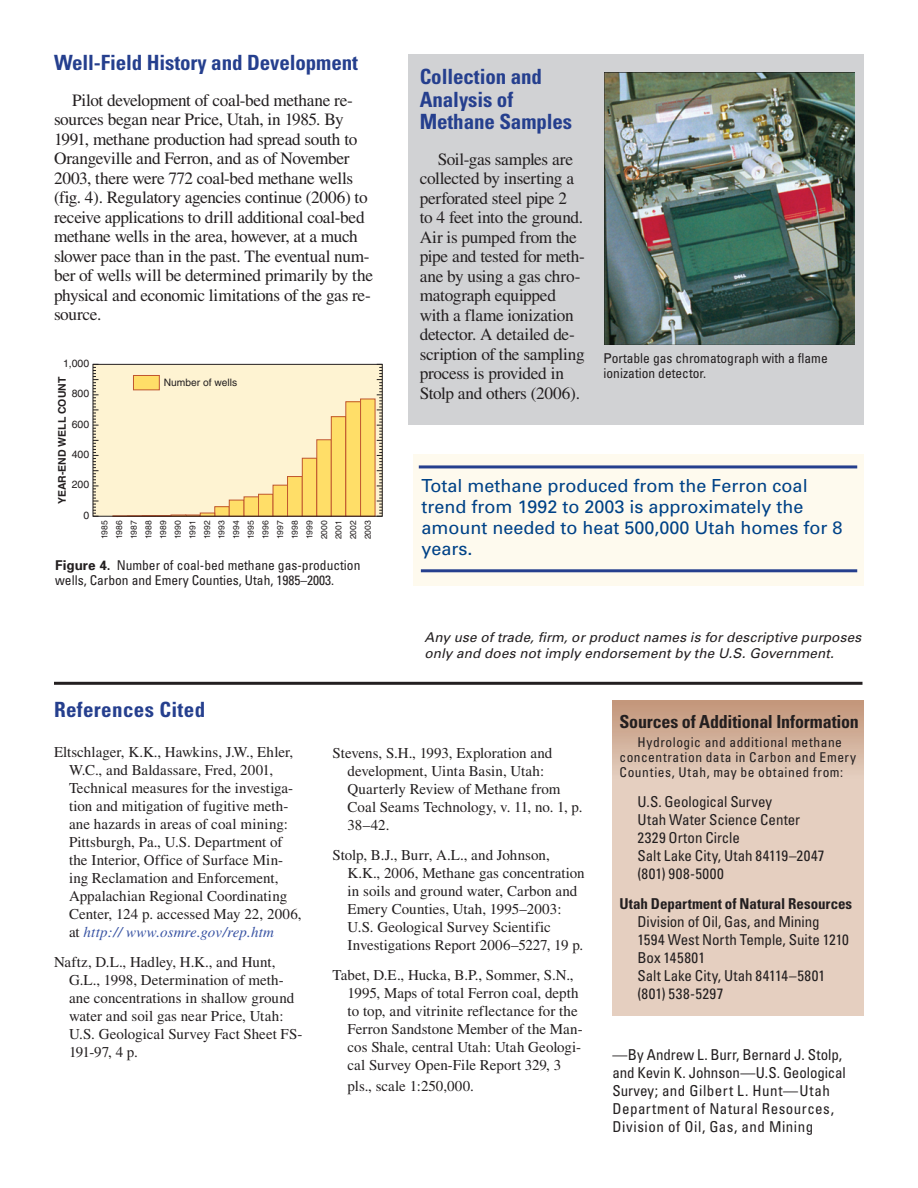
<style>
.page{position:relative;width:918px;height:1188px;background:#fff}
.page>*{position:absolute;margin:0;border:0;box-sizing:border-box;transform-origin:0 0}
.Heading_1{font:700 condensed 21px/22.5px "Univers";letter-spacing:-.005em;color:#253f8e}
.Heading_1-2{font:700 condensed 21px "Univers";letter-spacing:.015em;color:#253f8e}
.Sidebar_Title{font:18px/21px "Univers";color:#004287}
.t1{font:700 condensed 18px "Univers";letter-spacing:-.01em;color:#231f20}
.Body_Text{font:17.25px/19.5px "Times";letter-spacing:-.02em;color:#231f20}
.t2{font:15px/18px "Times";color:#231f20}
.Authors{font:condensed 15px "Univers";letter-spacing:.005em;color:#231f20}
.Authors-2{font:condensed 15px/18px "Univers";letter-spacing:.03em;color:#231f20}
.t3{font:700 condensed 15px "Univers";color:#231f20}
.Authors-3{font:condensed 15px "Univers";letter-spacing:.035em;color:#231f20}
.t4{font:condensed 13.5px/15px "Univers";color:#231f20}
.t5{font:italic 13.5px/16.2px "Univers";letter-spacing:.01em;color:#231f20}
.t6{font:condensed 13.5px/15px "Univers";letter-spacing:.04em;color:#231f20}
.t7{font:10.5px "Helvetica";color:#231f20}
.t8{font:700 10.5px "Helvetica";color:#231f20}
.t9{font:10.2px "Helvetica";color:#231f20}
.t10{font:8.55px/14.5px "Helvetica";color:#231f20;text-align:justify}
.s1{font-weight:700;font-stretch:normal}
.s2{font-stretch:normal}
.s3{font-style:italic;color:#3853a3}
</style>
<div class="page">
<div style="left:408px;top:54px;width:456px;height:370px;background:#d1d2d4"></div>
<div style="left:413px;top:454px;width:451px;height:132px;background:#fefaee"></div>
<hr style="left:419px;top:465px;width:438px;height:3px;background:#253f8e">
<hr style="left:421px;top:569px;width:436px;height:3px;background:#253f8e">
<div style="left:93px;top:364px;width:289px;height:152px;background:#fef3d2"></div>
<svg style="left:95px;top:366px;width:4px;height:148px"></svg>
<svg style="left:377px;top:366px;width:4px;height:148px"></svg>
<div style="left:215px;top:507px;width:14px;height:9px;background:#ffde68"></div>
<div style="left:214px;top:506px;width:16px;height:11px;border:1px solid #c0562f"></div>
<div style="left:229px;top:500px;width:15px;height:16px;background:#ffde68"></div>
<div style="left:229px;top:500px;width:15px;height:17px;border:1px solid #c0562f"></div>
<div style="left:244px;top:497px;width:15px;height:19px;background:#ffde68"></div>
<div style="left:244px;top:496px;width:15px;height:21px;border:1px solid #c0562f"></div>
<div style="left:259px;top:494px;width:14px;height:22px;background:#ffde68"></div>
<div style="left:258px;top:494px;width:15px;height:23px;border:1px solid #c0562f"></div>
<div style="left:273px;top:485px;width:15px;height:31px;background:#ffde68"></div>
<div style="left:288px;top:477px;width:14px;height:39px;background:#ffde68"></div>
<div style="left:287px;top:476px;width:16px;height:41px;border:1px solid #c0562f"></div>
<div style="left:302px;top:458px;width:15px;height:58px;background:#ffde68"></div>
<div style="left:302px;top:458px;width:15px;height:59px;border:1px solid #c0562f"></div>
<div style="left:317px;top:440px;width:14px;height:76px;background:#ffde68"></div>
<div style="left:316px;top:439px;width:16px;height:78px;border:1px solid #c0562f"></div>
<div style="left:331px;top:417px;width:15px;height:99px;background:#ffde68"></div>
<div style="left:331px;top:416px;width:15px;height:101px;border:1px solid #c0562f"></div>
<div style="left:346px;top:402px;width:15px;height:114px;background:#ffde68"></div>
<div style="left:345px;top:401px;width:16px;height:116px;border:1px solid #c0562f"></div>
<div style="left:361px;top:399px;width:14px;height:117px;background:#ffde68"></div>
<div style="left:360px;top:399px;width:15px;height:118px;border:1px solid #c0562f"></div>
<div style="left:133px;top:375px;width:26px;height:15px;background:#ffde68"></div>
<div style="left:133px;top:375px;width:27px;height:15px;border:1px solid #c0562f"></div>
<div style="left:93px;top:364px;width:290px;height:153px;border:1px solid #231f20"></div>
<img style="left:605px;top:73px;width:250px;height:271px">
<hr style="left:54px;top:682px;width:808px;height:3px;background:#231f20">
<svg style="left:612px;top:700px;width:252px;height:316px;background:#e0c7b6"></svg>
<p class="Heading_1" style="left:54px;top:51px;width:305px">Well-Field History and Development</p>
<p class="Body_Text" style="left:54px;top:90px;width:321px;text-indent:18px">Pilot development of coal-bed methane re&shy;sources began near Price, Utah, in 1985. By 1991, methane production had spread south to Orangeville and Ferron, and as of November 2003, there were 772 coal-bed methane wells (fig. 4). Regulatory agencies continue (2006) to receive applications to drill additional coal-bed methane wells in the area, however, at a much slower pace than in the past. The eventual num&shy;ber of wells will be determined primarily by the physical and economic limitations of the gas re&shy;source.</p>
<p class="t7" style="left:63px;top:357px;width:28px">1,000</p>
<p class="t8" style="left:56px;top:504px;width:129px;rotate:-90deg">YEAR-END WELL COUNT</p>
<p class="t9" style="left:164px;top:376px;width:75px">Number of wells</p>
<p class="t7" style="left:72px;top:387px;width:19px">800</p>
<p class="t7" style="left:72px;top:418px;width:19px">600</p>
<p class="t7" style="left:72px;top:448px;width:19px">400</p>
<p class="t7" style="left:72px;top:479px;width:19px">200</p>
<p class="t7" style="left:83px;top:509px;width:7px">0</p>
<p class="t10" style="left:97px;top:539px;width:21px;rotate:-90deg">1985<br>1986<br>1987<br>1988<br>1989<br>1990<br>1991<br>1992<br>1993<br>1994<br>1995<br>1996<br>1997<br>1998<br>1999<br>2000<br>2001<br>2002<br>2003</p>
<p class="t4" style="left:55px;top:557px;width:307px"><span class="s1">Figure 4.</span> Number of coal-bed methane gas-production wells, Carbon and Emery Counties, Utah, 1985–2003.</p>
<p class="Heading_1" style="left:420px;top:65px;width:154px">Collection and<br>Analysis of<br>Methane Samples</p>
<p class="Body_Text" style="left:420px;top:149px;width:167px;text-indent:18px">Soil-gas samples are collected by inserting a perforated steel pipe 2<br>to 4 feet into the ground.<br>Air is pumped from the pipe and tested for meth&shy;ane by using a gas chro&shy;matograph equipped with a flame ionization detector. A detailed de&shy;scription of the sampling process is provided in<br>Stolp and others (2006).</p>
<p class="t4" style="left:604px;top:350px;width:226px"><span class="s2">P</span>ortable gas chromatograph with a flame ionization detector.</p>
<p class="Sidebar_Title" style="left:422px;top:475px;width:423px">Total methane produced from the Ferron coal trend from 1992 to 2003 is approximately the amount needed to heat 500,000 Utah homes for 8 years.</p>
<p class="t5" style="left:424px;top:629px;width:438px">Any use of trade, firm, or product names is for descriptive purposes only and does not imply endorsement by the U.S. Government.</p>
<p class="Heading_1-2" style="left:54px;top:697px;width:153px">References Cited</p>
<p class="t2" style="left:69px;top:743px;width:234px;text-indent:-15px">Eltschlager, K.K., Hawkins, J.W., Ehler, W.C., and Baldassare, Fred, 2001, Technical measures for the investiga&shy;tion and mitigation of fugitive meth&shy;ane hazards in areas of coal mining:<br>Pittsburgh, Pa., U.S. Department of the Interior, Office of Surface Min&shy;ing Reclamation and Enforcement, Appalachian Regional Coordinating Center, 124 p. accessed May 22, 2006, at <span class="s3">http:// www.osmre.gov/rep.htm</span></p>
<p class="t2" style="left:69px;top:953px;width:235px;text-indent:-15px">Naftz, D.L., Hadley, H.K., and Hunt,<br>G.L., 1998, Determination of meth&shy;ane concentrations in shallow ground water and soil gas near Price, Utah:<br>U.S. Geological Survey Fact Sheet FS-<br>191-97, 4 p.</p>
<p class="t2" style="left:348px;top:744px;width:237px;text-indent:-15px">Stevens, S.H., 1993, Exploration and development, Uinta Basin, Utah:<br>Quarterly Review of Methane from<br>Coal Seams Technology, v. 11, no. 1, p.<br>38–42.</p>
<p class="t2" style="left:348px;top:846px;width:239px;text-indent:-15px">Stolp, B.J., Burr, A.L., and Johnson, K.K., 2006, Methane gas concentration in soils and ground water, Carbon and Emery Counties, Utah, 1995–2003:<br>U.S. Geological Survey Scientific Investigations Report 2006–5227, 19 p.</p>
<p class="t2" style="left:348px;top:966px;width:237px;text-indent:-15px">Tabet, D.E., Hucka, B.P., Sommer, S.N., 1995, Maps of total Ferron coal, depth to top, and vitrinite reflectance for the Ferron Sandstone Member of the Man&shy;cos Shale, central Utah: Utah Geologi&shy;cal Survey Open-File Report 329, 3</p>
<p class="t2" style="left:348px;top:1077px;width:128px">pls., scale 1:250,000.</p>
<p class="t1" style="left:620px;top:711px;width:241px">Sources of Additional Information</p>
<p class="t6" style="left:620px;top:734px;width:238px;text-indent:18px">Hydrologic and additional methane concentration data in Carbon and Emery<br>Counties, Utah, may be obtained from:</p>
<p class="Authors" style="left:638px;top:792px;width:136px">U.S. Geological Survey</p>
<p class="Authors" style="left:638px;top:810px;width:164px">Utah Water Science Center</p>
<p class="Authors" style="left:638px;top:828px;width:104px">2329 Orton Circle</p>
<p class="Authors" style="left:638px;top:846px;width:188px">Salt Lake City, Utah 84119–2047</p>
<p class="Authors-3" style="left:638px;top:864px;width:88px">(801) 908-5000</p>
<p class="t3" style="left:620px;top:894px;width:234px">Utah Department of Natural Resources</p>
<p class="Authors" style="left:638px;top:912px;width:184px">Division of Oil, Gas, and Mining</p>
<p class="Authors" style="left:638px;top:930px;width:213px">1594 West North Temple, Suite 1210</p>
<p class="Authors" style="left:638px;top:948px;width:69px">Box 145801</p>
<p class="Authors" style="left:638px;top:966px;width:189px">Salt Lake City, Utah 84114–5801</p>
<p class="Authors-2" style="left:638px;top:984px;width:87px">(801) 538-5297</p>
<p class="Authors" style="left:612px;top:1045px;width:231px">—By Andrew L. Burr, Bernard J. Stolp,</p>
<p class="Authors-2" style="left:612px;top:1063px;width:235px">and Kevin K. Johnson—U.S. Geological Survey; and Gilbert L. Hunt—Utah Department of Natural Resources, Division of Oil, Gas, and Mining</p>
</div>
